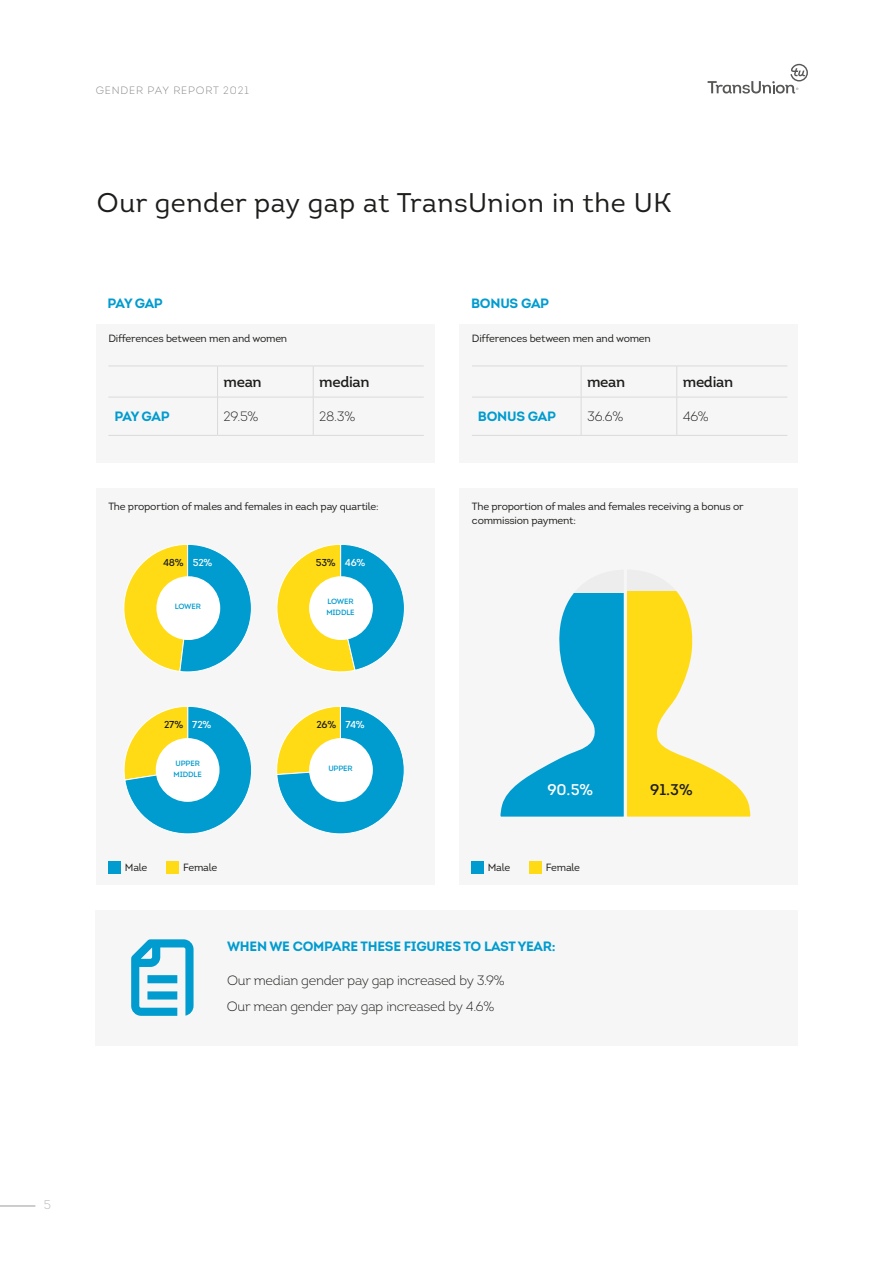
<style>
.page{position:relative;width:893px;height:1263px;background:#fff}
.page>*{position:absolute;margin:0;border:0;box-sizing:border-box;transform-origin:0 0}
.t1{font:27px "Intro";letter-spacing:.02em;color:#1d1d1b}
.t2{font:600 15.45px "Intro";color:#fff}
.t3{font:600 15.45px "Intro";color:#1d1d1b}
.t4{font:600 15px "Intro";letter-spacing:-.02em;color:#1d1d1b}
.t5{font:300 13.5px/26.5px "Intro";letter-spacing:-.02em;color:#1d1d1b}
.t6{font:700 13.5px "Intro";letter-spacing:-.02em;color:#009bcf}
.t7{font:300 12.45px "Intro";color:#b3b2b2}
.t8{font:300 10.65px "Intro";letter-spacing:.08em;color:#878787}
.t9{font:10.5px/13.5px "Intro";letter-spacing:-.02em;color:#1d1d1b}
.t10{font:600 10.05px "Intro";letter-spacing:-.02em;color:#1d1d1b}
.t11{font:600 7.65px/10.9px "Intro";letter-spacing:-.02em;color:#009bcf}
.s1{color:#fff}
</style>
<div class="page">
<svg style="left:708px;top:64px;width:100px;height:30px"></svg>
<hr style="left:0;top:1206px;width:35px;height:1px;background:#9d9d9c">
<div style="left:96px;top:488px;width:338px;height:396px;background:#f6f6f6"></div>
<svg style="left:124px;top:544px;width:127px;height:128px"></svg>
<svg style="left:277px;top:544px;width:127px;height:128px"></svg>
<svg style="left:124px;top:706px;width:128px;height:128px"></svg>
<svg style="left:277px;top:706px;width:127px;height:128px"></svg>
<div style="left:156px;top:576px;width:64px;height:64px;background:#fff;border-radius:50%"></div>
<div style="left:309px;top:576px;width:64px;height:64px;background:#fff;border-radius:50%"></div>
<div style="left:309px;top:738px;width:64px;height:64px;background:#fff;border-radius:50%"></div>
<div style="left:156px;top:738px;width:63px;height:64px;background:#fff;border-radius:50%"></div>
<div style="left:96px;top:324px;width:338px;height:138px;background:#f6f6f6"></div>
<div style="left:460px;top:324px;width:338px;height:138px;background:#f6f6f6"></div>
<div style="left:460px;top:488px;width:338px;height:396px;background:#f6f6f6"></div>
<div style="left:96px;top:910px;width:702px;height:135px;background:#f6f6f6"></div>
<hr style="left:217px;top:366px;width:1px;height:31px;background:#dadada">
<hr style="left:313px;top:366px;width:1px;height:31px;background:#dadada">
<hr style="left:108px;top:397px;width:110px;height:1px;background:#dadada">
<hr style="left:218px;top:397px;width:95px;height:1px;background:#dadada">
<hr style="left:217px;top:397px;width:1px;height:38px;background:#dadada">
<hr style="left:313px;top:397px;width:111px;height:1px;background:#dadada">
<hr style="left:313px;top:397px;width:1px;height:38px;background:#dadada">
<hr style="left:108px;top:435px;width:110px;height:1px;background:#dadada">
<hr style="left:218px;top:435px;width:95px;height:1px;background:#dadada">
<hr style="left:313px;top:435px;width:111px;height:1px;background:#dadada">
<hr style="left:108px;top:366px;width:110px;height:1px;background:#dadada">
<hr style="left:218px;top:366px;width:95px;height:1px;background:#dadada">
<hr style="left:313px;top:366px;width:111px;height:1px;background:#dadada">
<hr style="left:581px;top:366px;width:1px;height:31px;background:#dadada">
<hr style="left:676px;top:366px;width:1px;height:31px;background:#dadada">
<hr style="left:472px;top:397px;width:109px;height:1px;background:#dadada">
<hr style="left:581px;top:397px;width:96px;height:1px;background:#dadada">
<hr style="left:581px;top:397px;width:1px;height:38px;background:#dadada">
<hr style="left:677px;top:397px;width:110px;height:1px;background:#dadada">
<hr style="left:676px;top:397px;width:1px;height:38px;background:#dadada">
<hr style="left:472px;top:435px;width:109px;height:1px;background:#dadada">
<hr style="left:581px;top:435px;width:96px;height:1px;background:#dadada">
<hr style="left:677px;top:435px;width:110px;height:1px;background:#dadada">
<hr style="left:472px;top:366px;width:109px;height:1px;background:#dadada">
<hr style="left:581px;top:366px;width:96px;height:1px;background:#dadada">
<hr style="left:677px;top:366px;width:110px;height:1px;background:#dadada">
<svg style="left:500px;top:591px;width:251px;height:226px"></svg>
<div style="left:471px;top:861px;width:13px;height:13px;background:#009bcf"></div>
<div style="left:529px;top:861px;width:13px;height:13px;background:#ffdb16"></div>
<div style="left:108px;top:861px;width:13px;height:13px;background:#009bcf"></div>
<div style="left:166px;top:861px;width:13px;height:13px;background:#ffdb16"></div>
<svg style="left:131px;top:939px;width:63px;height:77px"></svg>
<p class="t8" style="left:96px;top:83px;width:155px">GENDER PAY REPORT 2021</p>
<h1 class="t1" style="left:97px;top:186px;width:576px">Our gender pay gap at TransUnion in the UK</h1>
<p class="t6" style="left:108px;top:294px;width:57px">PAY GAP</p>
<p class="t6" style="left:471px;top:294px;width:79px">BONUS GAP</p>
<p class="t9" style="left:108px;top:332px;width:180px">Differences between men and women</p>
<p class="t9" style="left:472px;top:332px;width:180px">Differences between men and women</p>
<h3 class="t4" style="left:224px;top:372px;width:40px">mean</h3>
<h3 class="t4" style="left:319px;top:372px;width:52px">median</h3>
<p class="t6" style="left:114px;top:408px;width:57px">PAY GAP</p>
<p class="t5" style="left:224px;top:403px;width:36px">29.5%</p>
<p class="t5" style="left:319px;top:403px;width:38px">28.3%</p>
<p class="t9" style="left:108px;top:500px;width:272px">The proportion of males and females in each pay quartile:</p>
<p class="t10" style="left:163px;top:556px;width:51px">48% <span class="s1">52%</span></p>
<p class="t10" style="left:316px;top:556px;width:51px">53% <span class="s1">46%</span></p>
<p class="t11" style="left:175px;top:601px;width:28px">LOWER</p>
<p class="t11" style="left:326px;top:596px;width:30px">LOWER<br>MIDDLE</p>
<p class="t10" style="left:164px;top:718px;width:49px">27% <span class="s1">72%</span></p>
<p class="t10" style="left:316px;top:718px;width:50px">26% <span class="s1">74%</span></p>
<p class="t11" style="left:174px;top:758px;width:30px">UPPER<br>MIDDLE</p>
<p class="t11" style="left:328px;top:763px;width:26px">UPPER</p>
<h3 class="t4" style="left:587px;top:372px;width:40px">mean</h3>
<h3 class="t4" style="left:683px;top:372px;width:52px">median</h3>
<p class="t6" style="left:478px;top:408px;width:79px">BONUS GAP</p>
<p class="t5" style="left:587px;top:403px;width:38px">36.6%</p>
<p class="t5" style="left:683px;top:403px;width:27px">46%</p>
<p class="t9" style="left:472px;top:500px;width:273px">The proportion of males and females receiving a bonus or commission payment:</p>
<h2 class="t2" style="left:547px;top:780px;width:47px">90.5%</h2>
<h2 class="t3" style="left:650px;top:780px;width:44px">91.3%</h2>
<p class="t9" style="left:125px;top:860px;width:24px">Male</p>
<p class="t9" style="left:183px;top:860px;width:36px">Female</p>
<p class="t9" style="left:488px;top:860px;width:24px">Male</p>
<p class="t9" style="left:546px;top:860px;width:36px">Female</p>
<p class="t6" style="left:227px;top:937px;width:330px">WHEN WE COMPARE THESE FIGURES TO LAST YEAR:</p>
<p class="t5" style="left:227px;top:967px;width:279px">Our median gender pay gap increased by 3.9%<br>Our mean gender pay gap increased by 4.6%</p>
<p class="t7" style="left:44px;top:1197px;width:9px">5</p>
</div>
